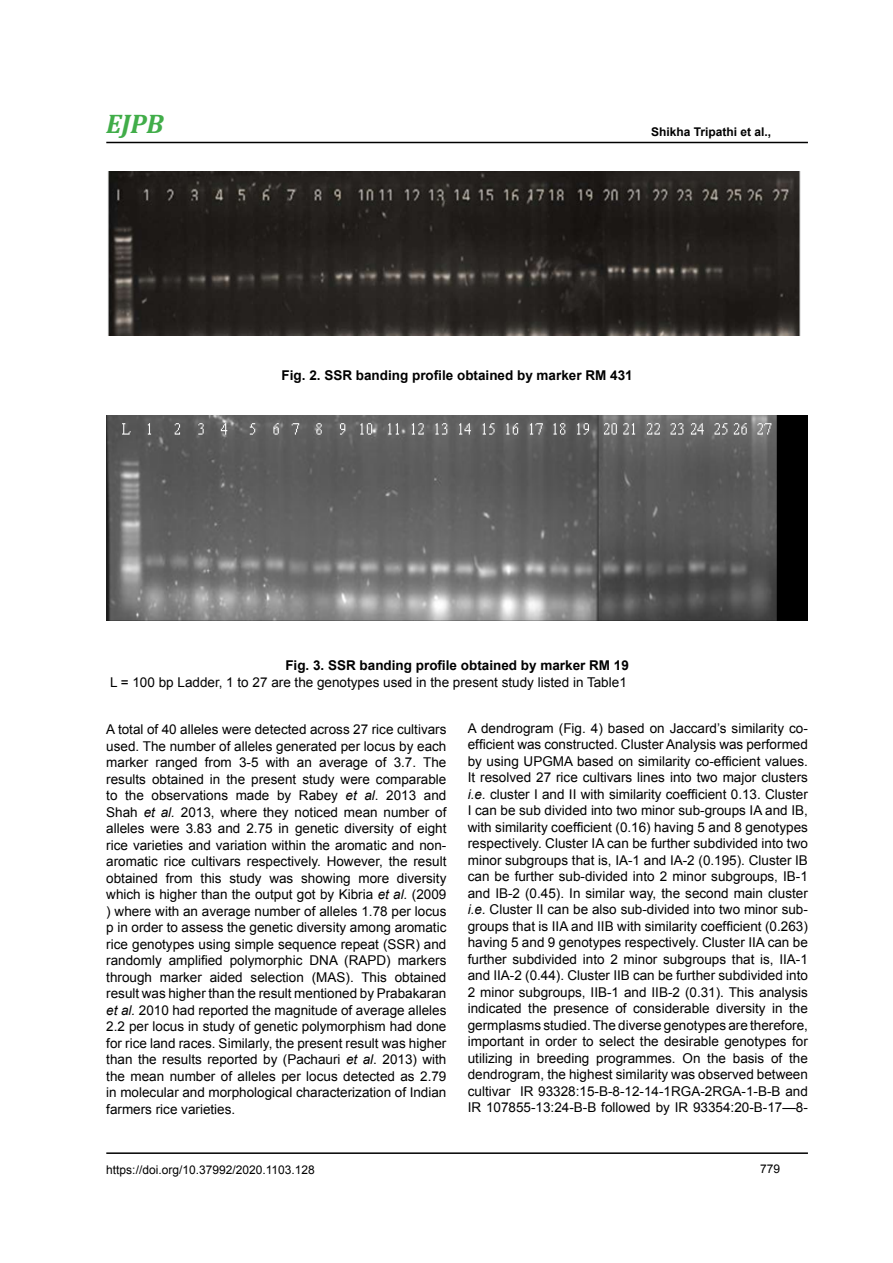
<style>
.page{position:relative;width:893px;height:1263px;background:#fff}
.page>*{position:absolute;margin:0;border:0;box-sizing:border-box;transform-origin:0 0}
.t1{font:italic 700 27px "Cambria";color:#41ad49}
.t2{font:13.5px/16.5px "Arial";color:#000;text-align:justify}
.t3{font:700 13.5px "Arial";color:#000}
.t4{font:12px "Arial";color:#000}
.t5{font:700 12px "Arial";color:#000}
.s1{font-style:italic}
</style>
<div class="page">
<hr style="left:106px;top:1152px;width:702px;height:2px;background:#000">
<hr style="left:106px;top:142px;width:702px;height:1px;background:#000">
<img style="left:106px;top:415px;width:702px;height:206px">
<img style="left:108px;top:171px;width:693px;height:165px">
<h1 class="t1" style="left:106px;top:105px;width:59px">EJPB</h1>
<p class="t5" style="left:651px;top:124px;width:122px">Shikha Tripathi et al.,</p>
<p class="t3" style="left:282px;top:365px;width:353px">Fig. 2. SSR banding profile obtained by marker RM 431</p>
<p class="t3" style="left:285px;top:656px;width:345px">Fig. 3. SSR banding profile obtained by marker RM 19</p>
<p class="t2" style="left:110px;top:674px;width:518px">L = 100 bp Ladder, 1 to 27 are the genotypes used in the present study listed in Table1</p>
<p class="t2" style="left:106px;top:721px;width:342px">A total of 40 alleles were detected across 27 rice cultivars used. The number of alleles generated per locus by each marker ranged from 3-5 with an average of 3.7. The results obtained in the present study were comparable to the observations made by Rabey <span class="s1">et al</span>. 2013 and Shah <span class="s1">et al.</span> 2013, where they noticed mean number of alleles were 3.83 and 2.75 in genetic diversity of eight rice varieties and variation within the aromatic and non&shy;aromatic rice cultivars respectively. However, the result obtained from this study was showing more diversity which is higher than the output got by Kibria <span class="s1">et al.</span> (2009 ) where with an average number of alleles 1.78 per locus p in order to assess the genetic diversity among aromatic rice genotypes using simple sequence repeat (SSR) and randomly amplified polymorphic DNA (RAPD) markers through marker aided selection (MAS). This obtained result was higher than the result mentioned by Prabakaran <span class="s1">et al.</span> 2010 had reported the magnitude of average alleles 2.2 per locus in study of genetic polymorphism had done for rice land races. Similarly, the present result was higher than the results reported by (Pachauri <span class="s1">et al</span>. 2013) with the mean number of alleles per locus detected as 2.79 in molecular and morphological characterization of Indian farmers rice varieties.</p>
<p class="t2" style="left:468px;top:720px;width:342px">A dendrogram (Fig. 4) based on Jaccard’s similarity co&shy;efficient was constructed. Cluster Analysis was performed by using UPGMA based on similarity co-efficient values.<br>It resolved 27 rice cultivars lines into two major clusters <span class="s1">i.e.</span> cluster I and II with similarity coefficient 0.13. Cluster I can be sub divided into two minor sub-groups IA and IB, with similarity coefficient (0.16) having 5 and 8 genotypes respectively. Cluster IA can be further subdivided into two minor subgroups that is, IA-1 and IA-2 (0.195). Cluster IB can be further sub-divided into 2 minor subgroups, IB-1 and IB-2 (0.45). In similar way, the second main cluster <span class="s1">i.e.</span> Cluster II can be also sub-divided into two minor sub&shy;groups that is IIA and IIB with similarity coefficient (0.263) having 5 and 9 genotypes respectively. Cluster IIA can be further subdivided into 2 minor subgroups that is, IIA-1 and IIA-2 (0.44). Cluster IIB can be further subdivided into 2 minor subgroups, IIB-1 and IIB-2 (0.31). This analysis indicated the presence of considerable diversity in the germplasms studied. The diverse genotypes are therefore, important in order to select the desirable genotypes for utilizing in breeding programmes. On the basis of the dendrogram, the highest similarity was observed between cultivar IR 93328:15-B-8-12-14-1RGA-2RGA-1-B-B and IR 107855-13:24-B-B followed by IR 93354:20-B-17—8-</p>
<p class="t4" style="left:106px;top:1161px;width:210px">https://doi.org/10.37992/2020.1103.128</p>
<p class="t4" style="left:760px;top:1160px;width:22px">779</p>
</div>
